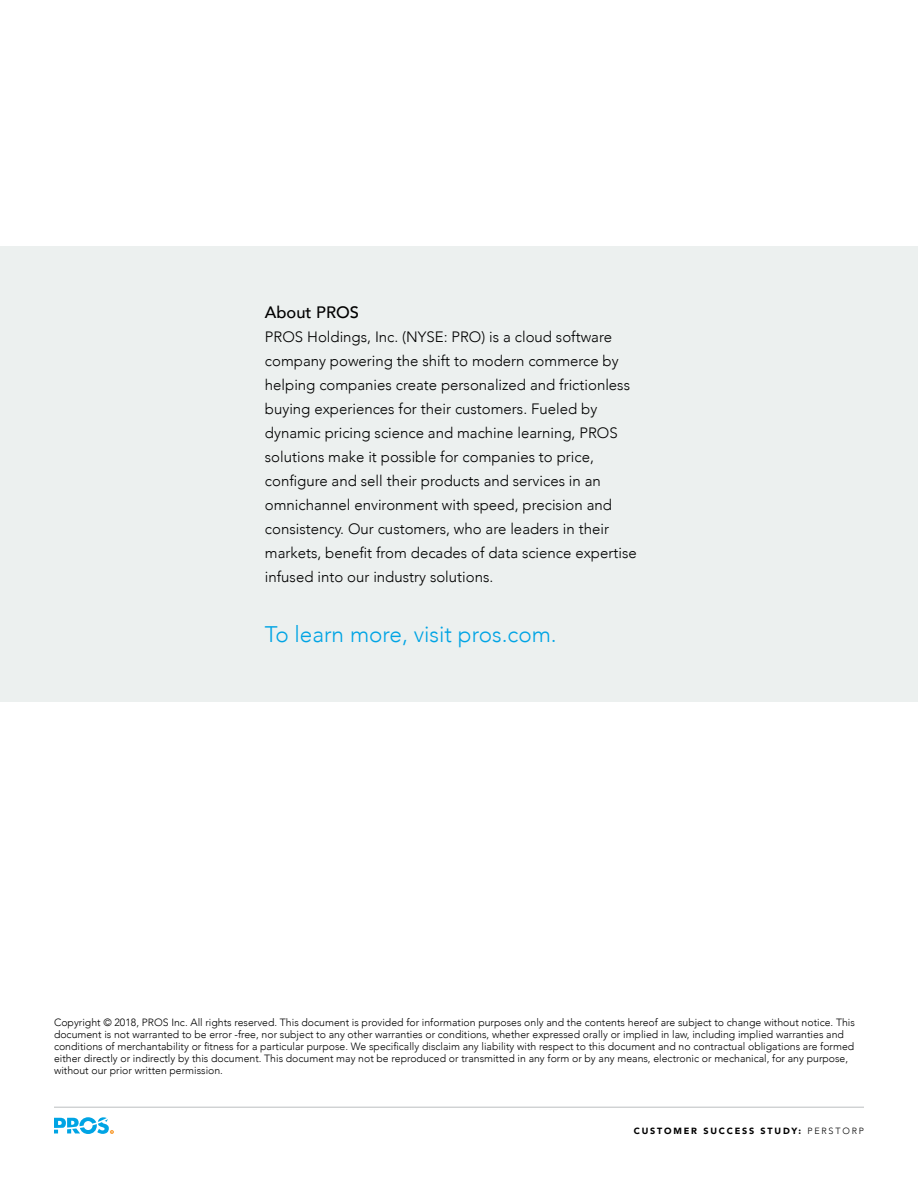
<style>
.page{position:relative;width:918px;height:1188px;background:#fff}
.page>*{position:absolute;margin:0;border:0;box-sizing:border-box;transform-origin:0 0}
.t1{font:300 22.5px "Avenir";color:#00a4e4}
.t2{font:500 16.5px "Avenir";color:#000}
.t3{font:300 15px/24px "Avenir";color:#000}
.t4{font:300 10.5px/12px "Avenir";color:#000}
.t5{font:900 9px "Avenir";letter-spacing:.2em;color:#000}
.s1{font-weight:300}
</style>
<div class="page">
<div style="left:0;top:246px;width:918px;height:456px;background:#ecf0ef"></div>
<hr style="left:54px;top:1107px;width:810px;height:1px;background:#bcbec0">
<svg style="left:54px;top:1117px;width:60px;height:17px"></svg>
<h2 class="t2" style="left:265px;top:298px;width:96px">About PROS</h2>
<p class="t3" style="left:265px;top:325px;width:373px">PROS Holdings, Inc. (NYSE: PRO) is a cloud software company powering the shift to modern commerce by helping companies create personalized and frictionless buying experiences for their customers. Fueled by dynamic pricing science and machine learning, PROS solutions make it possible for companies to price, configure and sell their products and services in an omnichannel environment with speed, precision and consistency. Our customers, who are leaders in their markets, benefit from decades of data science expertise infused into our industry solutions.</p>
<h1 class="t1" style="left:265px;top:621px;width:293px">To learn more, visit pros.com.</h1>
<p class="t4" style="left:54px;top:1016px;width:802px">Copyright © 2018, PROS Inc. All rights reserved. This document is provided for information purposes only and the contents hereof are subject to change without notice. This document is not warranted to be error -free, nor subject to any other warranties or conditions, whether expressed orally or implied in law, including implied warranties and conditions of merchantability or fitness for a particular purpose. We specifically disclaim any liability with respect to this document and no contractual obligations are formed either directly or indirectly by this document. This document may not be reproduced or transmitted in any form or by any means, electronic or mechanical, for any purpose, without our prior written permission.</p>
<p class="t5" style="left:634px;top:1123px;width:232px">CUSTOMER SUCCESS STUDY: <span class="s1">PERSTORP</span></p>
</div>
